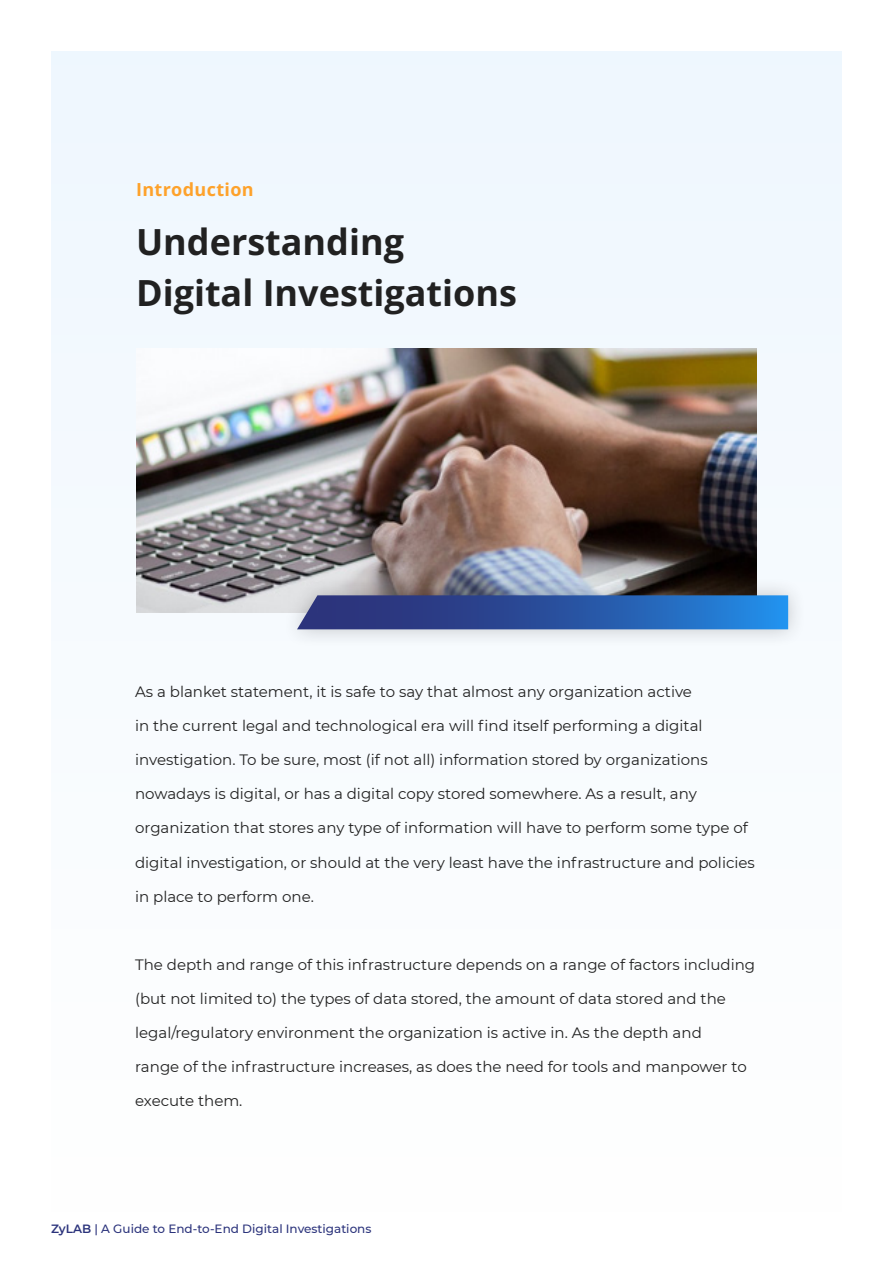
<style>
.page{position:relative;width:893px;height:1263px;background:#fff}
.page>*{position:absolute;margin:0;border:0;box-sizing:border-box;transform-origin:0 0}
.t1{font:700 36px/51px "Open Sans";color:#212121}
.t2{font:700 18px "Open Sans";letter-spacing:.02em;color:#fea22b}
.t3{font:15px "Montserrat";color:#212121}
.t4{font:500 12px "Montserrat";color:#2c347c}
.s1{font-weight:600}
</style>
<div class="page">
<div style="left:51px;top:51px;width:791px;height:1165px;background:#f8fbfe"></div>
<img style="left:136px;top:349px;width:621px;height:263px">
<div style="left:281px;top:577px;width:526px;height:71px;background:#212121;opacity:.24"></div>
<svg style="left:297px;top:595px;width:491px;height:34px;background:#2c58a5"></svg>
<p class="t2" style="left:136px;top:177px;width:119px">Introduction</p>
<p class="t1" style="left:136px;top:216px;width:382px">Understanding<br>Digital Investigations</p>
<p class="t3" style="left:135px;top:682px;width:558px">As a blanket statement, it is safe to say that almost any organization active</p>
<p class="t3" style="left:135px;top:716px;width:569px">in the current legal and technological era will find itself performing a digital</p>
<p class="t3" style="left:135px;top:750px;width:574px">investigation. To be sure, most (if not all) information stored by organizations</p>
<p class="t3" style="left:135px;top:784px;width:563px">nowadays is digital, or has a digital copy stored somewhere. As a result, any</p>
<p class="t3" style="left:135px;top:818px;width:614px">organization that stores any type of information will have to perform some type of</p>
<p class="t3" style="left:135px;top:852px;width:621px">digital investigation, or should at the very least have the infrastructure and policies</p>
<p class="t3" style="left:135px;top:886px;width:180px">in place to perform one.</p>
<p class="t3" style="left:135px;top:954px;width:622px">The depth and range of this infrastructure depends on a range of factors including</p>
<p class="t3" style="left:135px;top:988px;width:592px">(but not limited to) the types of data stored, the amount of data stored and the</p>
<p class="t3" style="left:135px;top:1022px;width:568px">legal/regulatory environment the organization is active in. As the depth and</p>
<p class="t3" style="left:135px;top:1056px;width:613px">range of the infrastructure increases, as does the need for tools and manpower to</p>
<p class="t3" style="left:135px;top:1090px;width:109px">execute them.</p>
<p class="t4" style="left:51px;top:1220px;width:322px"><span class="s1">ZyLAB</span> | A Guide to End-to-End Digital Investigations</p>
</div>
